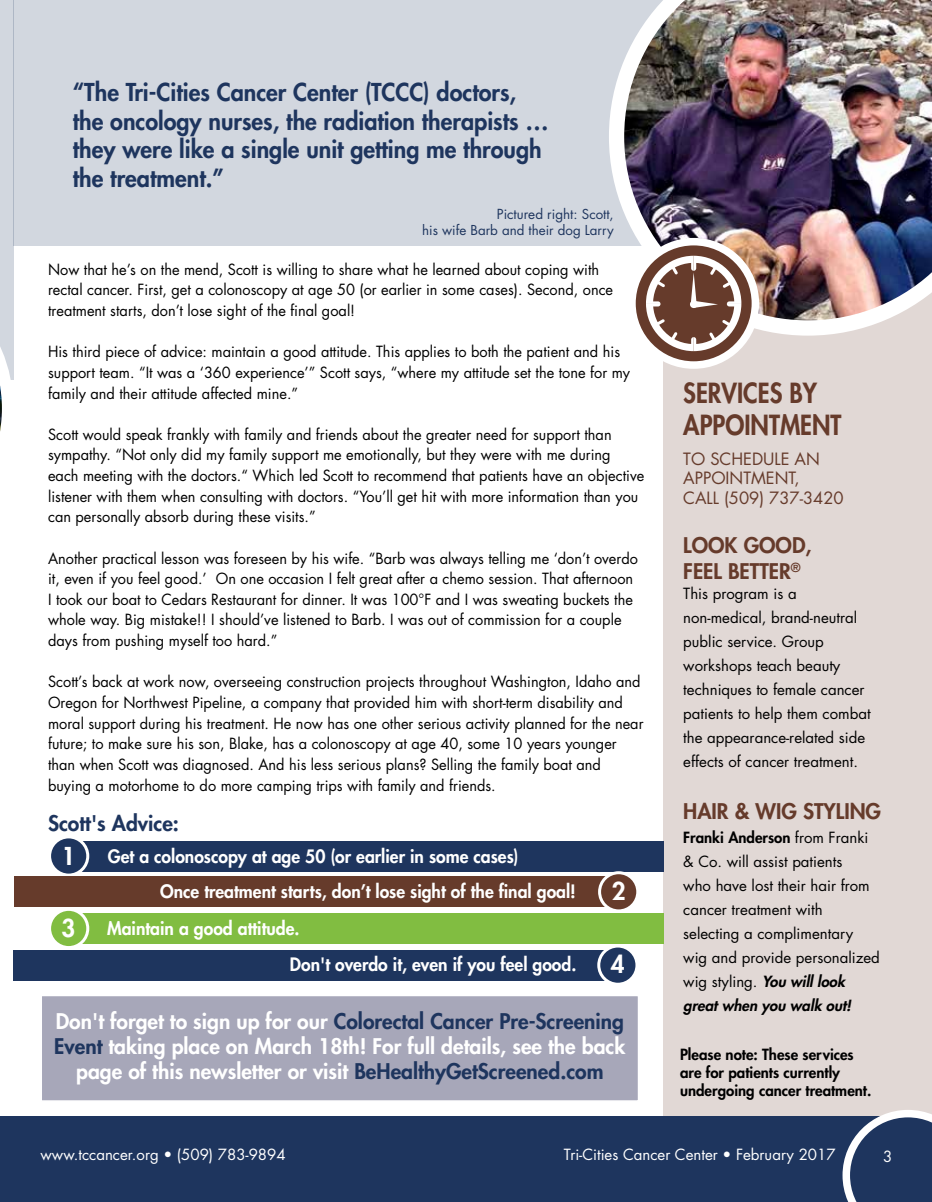
<style>
.page{position:relative;width:932px;height:1202px;background:#fff}
.page>*{position:absolute;margin:0;border:0;box-sizing:border-box;transform-origin:0 0}
.t1{font:800 27px/32.4px "Futura Std";color:#663b2b;scale:.9 1}
.t2{font:800 24px/28.8px "Futura Std";color:#1e355e}
.t3{font:800 24px "Futura Std";color:#fff}
.t4{font:800 21px/25.2px "Futura Std";color:#fff;text-align:center}
.t5{font:800 21px/25.2px "Futura Std";color:#663b2b}
.t6{font:800 21px "Futura Std";color:#1e355e}
.t7{font:800 18px/35.1px "Futura Std";color:#fff}
.t8{font:16.5px/19.8px "Futura Std";color:#663b2b}
.t9{font:15px/20.7px "Futura Std";color:#000}
.t10{font:800 15px/18px "Futura Std";color:#000}
.t11{font:15px "Futura Std";color:#fff}
.t12{font:13.5px "Futura Std";color:#1e355e}
.t13{font:13.35px "Futura Std";color:#1e355e}
.s1{font-size:13.35px}
.s2{color:#1e355e}
.s3{font-weight:800}
.s4{font-weight:800;font-style:italic}
</style>
<div class="page">
<div style="left:663px;top:247px;width:269px;height:913px;background:#e1d8d5"></div>
<div style="left:69px;top:840px;width:594px;height:31px;background:#1e355e"></div>
<div style="left:14px;top:0;width:680px;height:246px;background:#d2d7df"></div>
<div style="left:0;top:0;width:14px;height:380px;background:#d2d7df"></div>
<img style="left:609px;top:0;width:323px;height:335px">
<div style="left:0;top:1116px;width:932px;height:86px;background:#1e355e"></div>
<svg style="left:842px;top:1110px;width:90px;height:92px"></svg>
<svg style="left:0;top:347px;width:11px;height:84px"></svg>
<svg style="left:632px;top:242px;width:123px;height:123px;background:#8a6a5d"></svg>
<div style="left:628px;top:238px;width:131px;height:131px;border:8px solid #fff;border-radius:50%"></div>
<svg style="left:646px;top:256px;width:95px;height:95px;background:#95776c"></svg>
<div style="left:50px;top:837px;width:38px;height:38px;background:#1e355e;border-radius:50%"></div>
<div style="left:48px;top:835px;width:41px;height:41px;border:3px solid #fff;border-radius:50%"></div>
<div style="left:14px;top:876px;width:597px;height:31px;background:#663b2b"></div>
<div style="left:599px;top:872px;width:38px;height:39px;background:#663b2b;border-radius:50%"></div>
<div style="left:598px;top:871px;width:41px;height:41px;border:3px solid #fff;border-radius:50%"></div>
<div style="left:69px;top:913px;width:594px;height:30px;background:#81bd41"></div>
<div style="left:50px;top:909px;width:38px;height:38px;background:#81bd41;border-radius:50%"></div>
<div style="left:48px;top:907px;width:41px;height:42px;border:3px solid #fff;border-radius:50%"></div>
<div style="left:13px;top:949px;width:597px;height:31px;background:#1e355e"></div>
<div style="left:598px;top:946px;width:39px;height:38px;background:#1e355e;border-radius:50%"></div>
<div style="left:597px;top:944px;width:41px;height:41px;border:3px solid #fff;border-radius:50%"></div>
<div style="left:40px;top:994px;width:599px;height:107px;background:#a7a7b9;border:2px solid #fff"></div>
<h2 class="t2" style="left:73px;top:78px;width:477px">“The Tri-Cities Cancer Center (TCCC) doctors, the oncology nurses, the radiation therapists … they were like a single unit getting me through the treatment.”</h2>
<p class="t12" style="left:497px;top:206px;width:118px">Pictured right: <span class="s1">Scott,</span></p>
<p class="t13" style="left:422px;top:222px;width:193px">his wife Barb and their dog Larry</p>
<p class="t9" style="left:48px;top:259px;width:566px">Now that he’s on the mend, Scott is willing to share what he learned about coping with rectal cancer. First, get a colonoscopy at age 50 (or earlier in some cases). Second, once treatment starts, don’t lose sight of the final goal!</p>
<p class="t9" style="left:48px;top:341px;width:583px">His third piece of advice: maintain a good attitude. This applies to both the patient and his support team. “It was a ‘360 experience’” Scott says, “where my attitude set the tone for my family and their attitude affected mine.”</p>
<p class="t9" style="left:48px;top:424px;width:597px">Scott would speak frankly with family and friends about the greater need for support than sympathy. “Not only did my family support me emotionally, but they were with me during each meeting with the doctors.“ Which led Scott to recommend that patients have an objective listener with them when consulting with doctors. “You’ll get hit with more information than you can personally absorb during these visits.”</p>
<p class="t9" style="left:48px;top:548px;width:591px">Another practical lesson was foreseen by his wife. “Barb was always telling me ‘don’t overdo it, even if you feel good.’ On one occasion I felt great after a chemo session. That afternoon I took our boat to Cedars Restaurant for dinner. It was 100°F and I was sweating buckets the whole way. Big mistake!! I should’ve listened to Barb. I was out of commission for a couple days from pushing myself too hard.”</p>
<p class="t9" style="left:48px;top:671px;width:597px">Scott’s back at work now, overseeing construction projects throughout Washington, Idaho and Oregon for Northwest Pipeline, a company that provided him with short-term disability and moral support during his treatment. He now has one other serious activity planned for the near future; to make sure his son, Blake, has a colonoscopy at age 40, some 10 years younger than when Scott was diagnosed. And his less serious plans? Selling the family boat and buying a motorhome to do more camping trips with family and friends.</p>
<h3 class="t6" style="left:48px;top:809px;width:132px">Scott's Advice:</h3>
<h2 class="t3" style="left:62px;top:840px;width:15px">1</h2>
<p class="t7" style="left:160px;top:838px;width:417px;text-indent:-52px">Get a colonoscopy at age 50 (or earlier in some cases)<br>Once treatment starts, don’t lose sight of the final goal!</p>
<h2 class="t3" style="left:611px;top:876px;width:15px">2</h2>
<h2 class="t3" style="left:62px;top:912px;width:15px">3</h2>
<p class="t7" style="left:290px;top:909px;width:288px;line-height:36.6px;text-indent:-183px">Maintain a good attitude.<br>Don't overdo it, even if you feel good.</p>
<h2 class="t3" style="left:611px;top:949px;width:15px">4</h2>
<h3 class="t4" style="left:54px;top:1008px;width:572px">Don't forget to sign up for our <span class="s2">Colorectal Cancer Pre-Screening<br>Event</span> taking place on March 18th! For full details, see the back page of this newsletter or visit <span class="s2">BeHealthyGetScreened.com</span></h3>
<h1 class="t1" style="left:683px;top:377px;width:177px">SERVICES BY<br>APPOINTMENT</h1>
<p class="t8" style="left:683px;top:449px;width:162px">TO SCHEDULE AN<br>APPOINTMENT,<br>CALL (509) 737-3420</p>
<h3 class="t5" style="left:683px;top:533px;width:130px">LOOK GOOD,<br>FEEL BETTER<sup>®</sup></h3>
<p class="t9" style="left:683px;top:581px;width:189px;line-height:24px">This program is a non-medical, brand-neutral public service. Group workshops teach beauty techniques to female cancer patients to help them combat the appearance-related side effects of cancer treatment.</p>
<h3 class="t5" style="left:683px;top:798px;width:199px">HAIR &amp; WIG STYLING</h3>
<p class="t9" style="left:683px;top:826px;width:198px;line-height:24px"><span class="s3">Franki Anderson</span> from Franki &amp; Co. will assist patients<br>who have lost their hair from cancer treatment with selecting a complimentary wig and provide personalized wig styling. <span class="s4">You will look great when you walk out!</span></p>
<p class="t10" style="left:680px;top:1045px;width:193px">Please note: These services are for patients currently undergoing cancer treatment.</p>
<p class="t11" style="left:40px;top:1145px;width:247px">www.tccancer.org • (509) 783-9894</p>
<p class="t11" style="left:564px;top:1144px;width:273px">Tri-Cities Cancer Center • February 2017</p>
<p class="t11" style="left:883px;top:1146px;width:11px">3</p>
</div>
